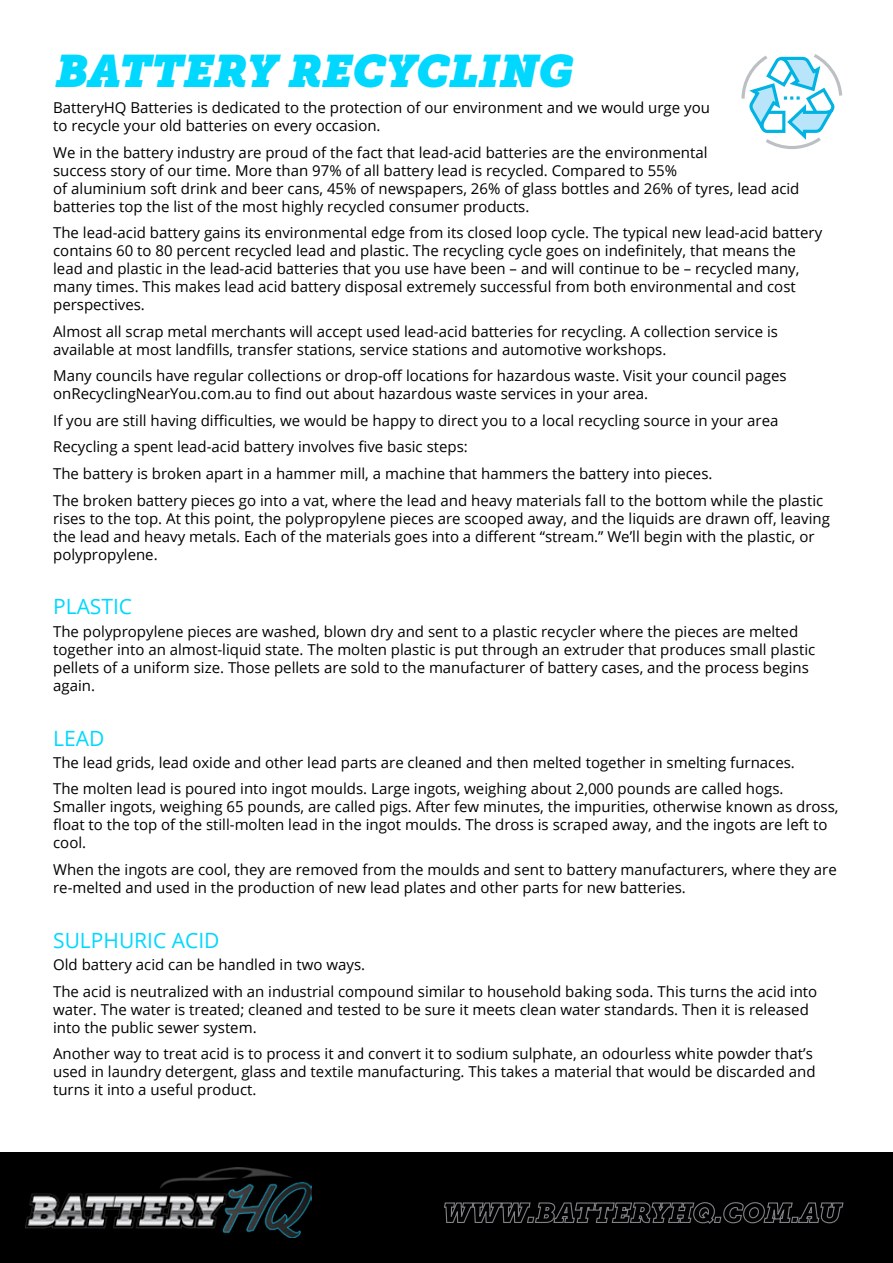
<style>
.page{position:relative;width:893px;height:1263px;background:#fff}
.page>*{position:absolute;margin:0;border:0;box-sizing:border-box;transform-origin:0 0}
.t1{font:italic 45px "Museo Slab 1000";color:#00d8ff}
.t2{font:21px "Open Sans";color:#00d8ff}
.t3{font:15px/18px "Open Sans";color:#000}
</style>
<div class="page">
<div style="left:0;top:1152px;width:893px;height:111px;background:#000"></div>
<img style="left:26px;top:1167px;width:285px;height:70px">
<svg style="left:444px;top:1202px;width:400px;height:22px"></svg>
<svg style="left:741px;top:54px;width:102px;height:95px"></svg>
<h1 class="t1" style="left:53px;top:45px;width:519px">BATTERY RECYCLING</h1>
<p class="t3" style="left:53px;top:99px;width:658px">BatteryHQ Batteries is dedicated to the protection of our environment and we would urge you to recycle your old batteries on every occasion.</p>
<p class="t3" style="left:53px;top:143px;width:748px">We in the battery industry are proud of the fact that lead-acid batteries are the environmental<br>success story of our time. More than 97% of all battery lead is recycled. Compared to 55%<br>of aluminium soft drink and beer cans, 45% of newspapers, 26% of glass bottles and 26% of tyres, lead acid batteries top the list of the most highly recycled consumer products.</p>
<p class="t3" style="left:53px;top:224px;width:771px">The lead-acid battery gains its environmental edge from its closed loop cycle. The typical new lead-acid battery contains 60 to 80 percent recycled lead and plastic. The recycling cycle goes on indefinitely, that means the lead and plastic in the lead-acid batteries that you use have been – and will continue to be – recycled many, many times. This makes lead acid battery disposal extremely successful from both environmental and cost perspectives.</p>
<p class="t3" style="left:53px;top:322px;width:726px">Almost all scrap metal merchants will accept used lead-acid batteries for recycling. A collection service is available at most landfills, transfer stations, service stations and automotive workshops.</p>
<p class="t3" style="left:53px;top:367px;width:735px">Many councils have regular collections or drop-off locations for hazardous waste. Visit your council pages onRecyclingNearYou.com.au to find out about hazardous waste services in your area.</p>
<p class="t3" style="left:53px;top:407px;width:772px;line-height:26.5px">If you are still having difficulties, we would be happy to direct you to a local recycling source in your area Recycling a spent lead-acid battery involves five basic steps:<br>The battery is broken apart in a hammer mill, a machine that hammers the battery into pieces.<br>The broken battery pieces go into a vat, where the lead and heavy materials fall to the bottom while the plastic</p>
<p class="t3" style="left:53px;top:509px;width:778px">rises to the top. At this point, the polypropylene pieces are scooped away, and the liquids are drawn off, leaving the lead and heavy metals. Each of the materials goes into a different “stream.” We’ll begin with the plastic, or polypropylene.</p>
<h2 class="t2" style="left:53px;top:592px;width:81px">PLASTIC</h2>
<p class="t3" style="left:53px;top:622px;width:764px">The polypropylene pieces are washed, blown dry and sent to a plastic recycler where the pieces are melted together into an almost-liquid state. The molten plastic is put through an extruder that produces small plastic pellets of a uniform size. Those pellets are sold to the manufacturer of battery cases, and the process begins again.</p>
<h2 class="t2" style="left:53px;top:724px;width:53px">LEAD</h2>
<p class="t3" style="left:53px;top:749px;width:743px;line-height:26.5px">The lead grids, lead oxide and other lead parts are cleaned and then melted together in smelting furnaces.<br>The molten lead is poured into ingot moulds. Large ingots, weighing about 2,000 pounds are called hogs.</p>
<p class="t3" style="left:53px;top:798px;width:787px">Smaller ingots, weighing 65 pounds, are called pigs. After few minutes, the impurities, otherwise known as dross, float to the top of the still-molten lead in the ingot moulds. The dross is scraped away, and the ingots are left to cool.</p>
<p class="t3" style="left:53px;top:860px;width:785px">When the ingots are cool, they are removed from the moulds and sent to battery manufacturers, where they are re-melted and used in the production of new lead plates and other parts for new batteries.</p>
<h2 class="t2" style="left:53px;top:926px;width:168px">SULPHURIC ACID</h2>
<p class="t3" style="left:53px;top:951px;width:766px;line-height:26.5px">Old battery acid can be handled in two ways.<br>The acid is neutralized with an industrial compound similar to household baking soda. This turns the acid into</p>
<p class="t3" style="left:53px;top:1000px;width:757px">water. The water is treated; cleaned and tested to be sure it meets clean water standards. Then it is released into the public sewer system.</p>
<p class="t3" style="left:53px;top:1044px;width:764px">Another way to treat acid is to process it and convert it to sodium sulphate, an odourless white powder that’s used in laundry detergent, glass and textile manufacturing. This takes a material that would be discarded and turns it into a useful product.</p>
</div>
